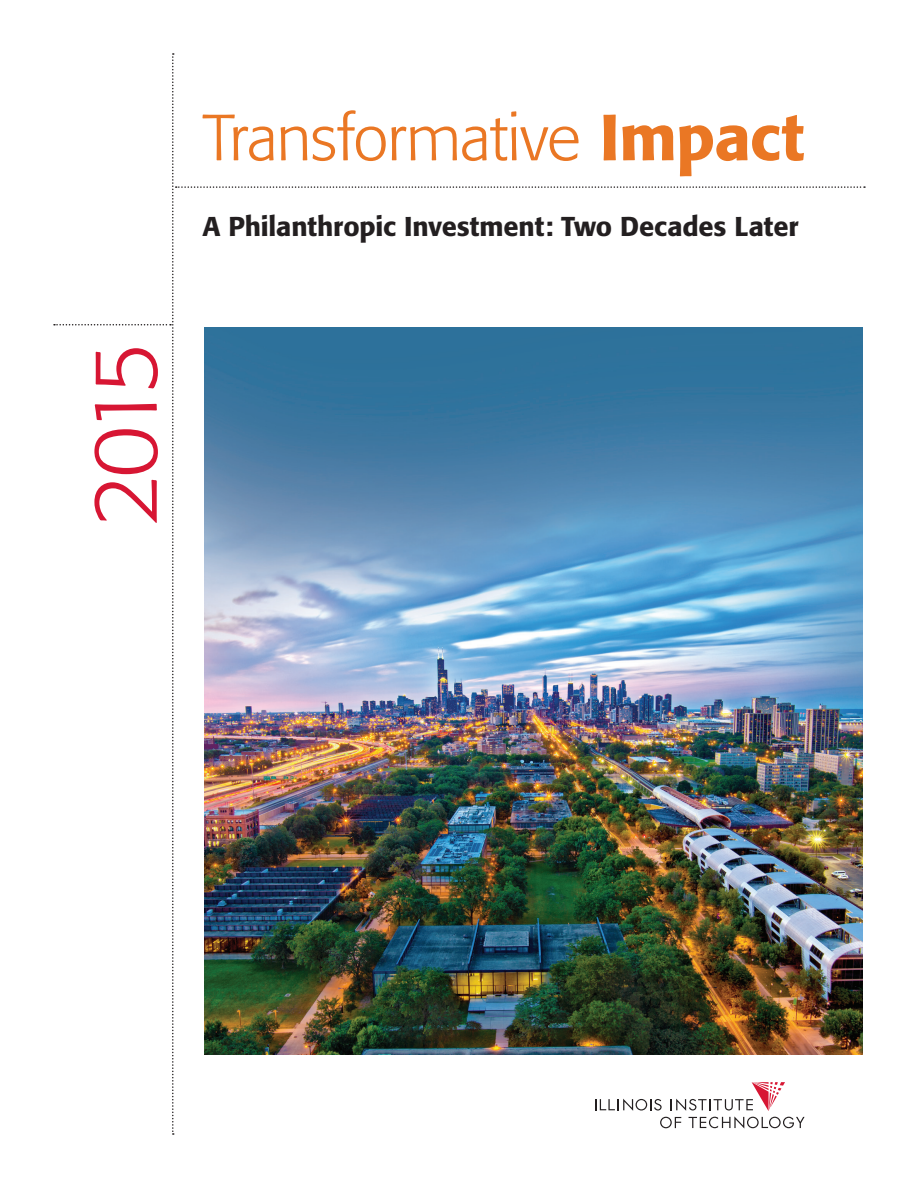
<style>
.page{position:relative;width:918px;height:1188px;background:#fff}
.page>*{position:absolute;margin:0;border:0;box-sizing:border-box;transform-origin:0 0}
.t1{font:300 90px "Formata";color:#d71633}
.t2{font:300 64.5px "Formata";letter-spacing:-.015em;color:#ea7724}
.t3{font:500 27px "Formata";letter-spacing:-.005em;color:#231f20}
.s1{font-weight:500}
</style>
<div class="page">
<img style="left:54px;top:53px;width:811px;height:1082px">
<p class="t1" style="left:72px;top:526px;width:186px;rotate:-90deg">2015</p>
<p class="t2" style="left:202px;top:100px;width:603px">Transformative <span class="s1">Impact</span></p>
<p class="t3" style="left:202px;top:210px;width:598px">A Philanthropic Investment: Two Decades Later</p>
</div>
